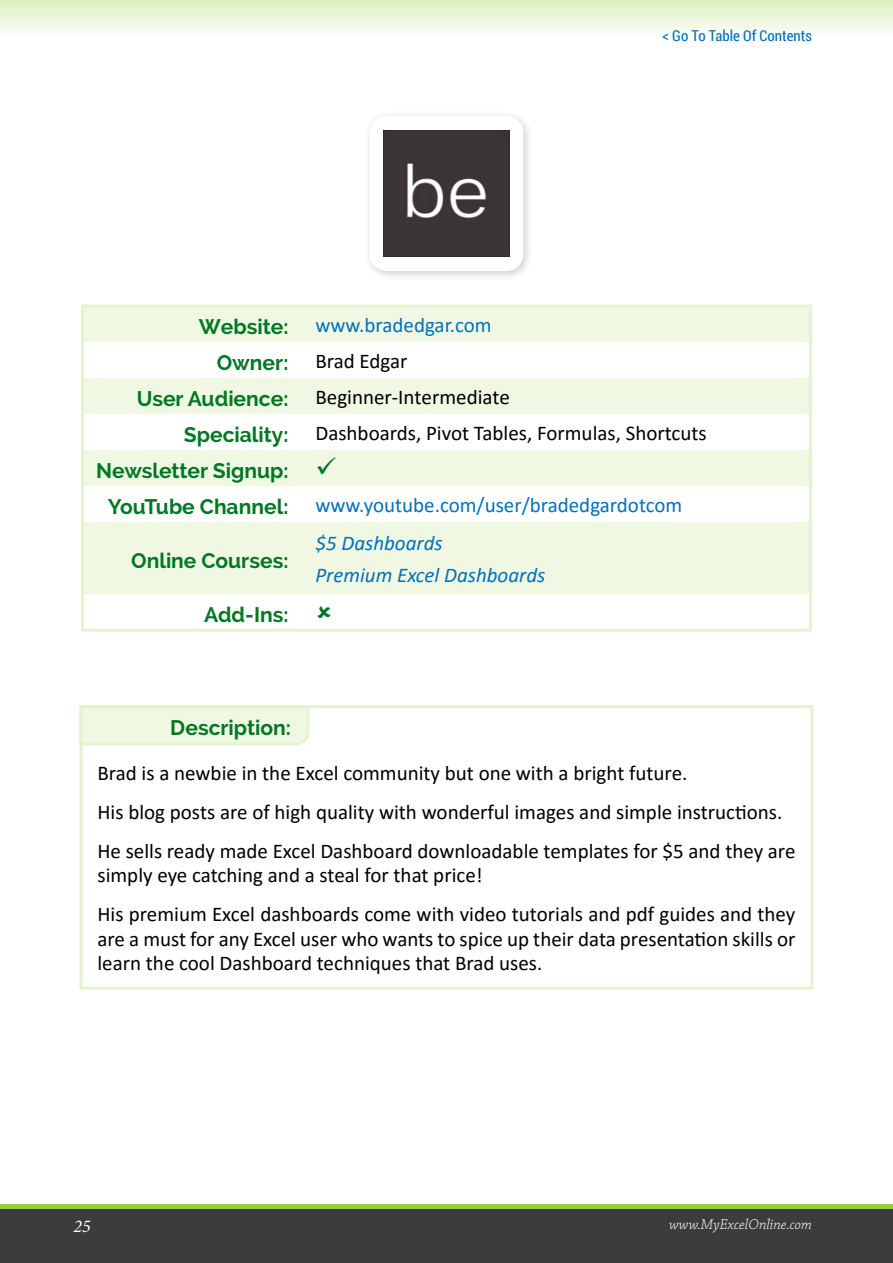
<style>
.page{position:relative;width:893px;height:1263px;background:#fff}
.page>*{position:absolute;margin:0;border:0;box-sizing:border-box;transform-origin:0 0}
.t1{font:21px/39.2px "Calibri";color:#000}
.t2{font:700 21px/36px "Raleway";color:#007723}
.t3{font:21px "Calibri";color:#0071bc}
.t4{font:italic 21px/31.7px "Calibri";color:#0071bc}
.t5{font:italic 18px "Minion Pro";color:#fff}
.t6{font:italic 300 15px "Chaparral Pro";color:#fff}
.t7{font:15px "Roboto Condensed";color:#0071bc}
</style>
<div class="page">
<div style="left:0;top:1204px;width:893px;height:59px;background:#91cf3e"></div>
<div style="left:0;top:0;width:893px;height:38px;background:linear-gradient(to bottom,#dbefc1,#fdfefc)"></div>
<div style="left:0;top:1209px;width:893px;height:54px;background:#3c3c3c"></div>
<div style="left:80px;top:705px;width:733px;height:285px;border:3px solid #e4f4d1"></div>
<svg style="left:84px;top:308px;width:725px;height:286px;fill:#f0f8e4"></svg>
<hr style="left:81px;top:308px;width:3px;height:34px;background:#e4f4d1">
<hr style="left:809px;top:308px;width:3px;height:34px;background:#e4f4d1">
<hr style="left:81px;top:342px;width:3px;height:36px;background:#e4f4d1">
<hr style="left:809px;top:342px;width:3px;height:36px;background:#e4f4d1">
<hr style="left:81px;top:378px;width:3px;height:36px;background:#e4f4d1">
<hr style="left:809px;top:378px;width:3px;height:36px;background:#e4f4d1">
<hr style="left:81px;top:414px;width:3px;height:36px;background:#e4f4d1">
<hr style="left:809px;top:414px;width:3px;height:36px;background:#e4f4d1">
<hr style="left:81px;top:450px;width:3px;height:36px;background:#e4f4d1">
<hr style="left:809px;top:450px;width:3px;height:36px;background:#e4f4d1">
<hr style="left:81px;top:486px;width:3px;height:36px;background:#e4f4d1">
<hr style="left:809px;top:486px;width:3px;height:36px;background:#e4f4d1">
<hr style="left:81px;top:522px;width:3px;height:72px;background:#e4f4d1">
<hr style="left:809px;top:522px;width:3px;height:72px;background:#e4f4d1">
<hr style="left:81px;top:594px;width:3px;height:35px;background:#e4f4d1">
<hr style="left:809px;top:594px;width:3px;height:35px;background:#e4f4d1">
<hr style="left:81px;top:629px;width:213px;height:3px;background:#e4f4d1">
<hr style="left:294px;top:629px;width:518px;height:3px;background:#e4f4d1">
<hr style="left:81px;top:305px;width:213px;height:3px;background:#e4f4d1">
<hr style="left:294px;top:305px;width:518px;height:3px;background:#e4f4d1">
<div style="left:363px;top:110px;width:171px;height:171px;background:#000;opacity:.19"></div>
<div style="left:369px;top:116px;width:154px;height:155px;background:#fff;border-radius:18px"></div>
<img style="left:383px;top:131px;width:126px;height:126px">
<svg style="left:79px;top:705px;width:232px;height:42px;background:#eef7e2"></svg>
<p class="t7" style="left:662px;top:25px;width:151px">&lt; Go To Table Of Contents</p>
<p class="t2" style="left:199px;top:309px;width:91px">Website:</p>
<p class="t3" style="left:315px;top:310px;width:178px">www.bradedgar.com</p>
<p class="t2" style="left:217px;top:345px;width:73px">Owner:</p>
<p class="t1" style="left:315px;top:341px;width:94px">Brad Edgar</p>
<p class="t2" style="left:137px;top:381px;width:153px">User Audience:</p>
<p class="t1" style="left:315px;top:377px;width:196px">Beginner-Intermediate</p>
<p class="t2" style="left:184px;top:417px;width:106px">Speciality:</p>
<p class="t1" style="left:315px;top:413px;width:393px">Dashboards, Pivot Tables, Formulas, Shortcuts</p>
<p class="t2" style="left:108px;top:453px;width:230px;text-indent:-12px">Newsletter Signup: ✓<br>YouTube Channel:</p>
<p class="t3" style="left:315px;top:490px;width:368px">www.youtube.com/user/bradedgardotcom</p>
<p class="t2" style="left:131px;top:543px;width:159px">Online Courses:</p>
<p class="t2" style="left:204px;top:597px;width:86px">Add-Ins:</p>
<p class="t4" style="left:315px;top:526px;width:231px">$5 Dashboards<br>Premium Excel Dashboards</p>
<p class="t2" style="left:170px;top:710px;width:122px">Description:</p>
<p class="t1" style="left:98px;top:753px;width:699px">Brad is a newbie in the Excel community but one with a bright future.<br>His blog posts are of high quality with wonderful images and simple instructions.<br>He sells ready made Excel Dashboard downloadable templates for $5 and they are</p>
<p class="t1" style="left:98px;top:855px;width:699px">simply eye catching and a steal for that price!<br>His premium Excel dashboards come with video tutorials and pdf guides and they</p>
<p class="t1" style="left:98px;top:926px;width:699px;line-height:24.2px">are a must for any Excel user who wants to spice up their data presentation skills or learn the cool Dashboard techniques that Brad uses.</p>
<p class="t5" style="left:73px;top:1214px;width:19px">25</p>
<p class="t6" style="left:669px;top:1216px;width:144px">www.MyExcelOnline.com</p>
</div>
